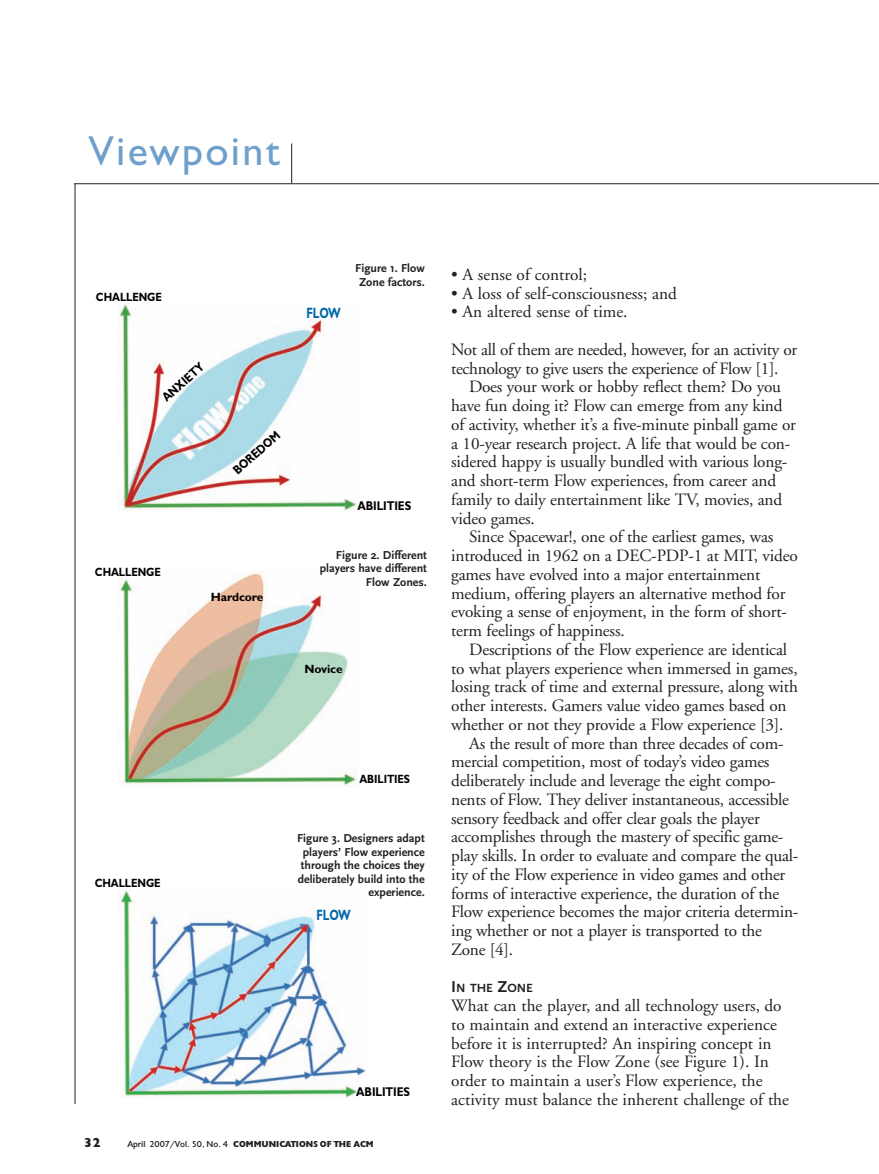
<style>
.page{position:relative;width:879px;height:1174px;background:#fff}
.page>*{position:absolute;margin:0;border:0;box-sizing:border-box;transform-origin:0 0}
.t1{font:42px "Gill Sans";letter-spacing:.055em;color:#6fa0cb}
.t2{font:17.25px/18.8px "Adobe Garamond";letter-spacing:-.01em;color:#231f20}
.t3{font:700 15px "Gill Sans";letter-spacing:-.01em;color:#0067aa;scale:.72 1}
.t4{font:900 13.5px "Gill";color:#231f20}
.t5{font:700 12.75px "Gill Sans";letter-spacing:-.01em;color:#000;scale:.85 1}
.t6{font:700 12.3px "Scala Sans";color:#231f20}
.t7{font:700 12px/13.5px "Scala Sans";color:#231f20;text-align:right}
.t8{font:700 12px "Gill Sans";letter-spacing:-.01em;color:#000;scale:.85 1}
.t9{font:700 12px "Gill Sans";letter-spacing:-.01em;color:#000}
.t10{font:900 9px "Gill";color:#231f20}
.s1{font-weight:400}
.s2{font-size:16.5px}
</style>
<div class="page">
<hr style="left:74px;top:183px;width:804px;height:1px;background:#231f20">
<hr style="left:75px;top:184px;width:1px;height:920px;background:#231f20">
<hr style="left:291px;top:143px;width:1px;height:40px;background:#231f20">
<img style="left:118px;top:304px;width:238px;height:207px">
<img style="left:118px;top:571px;width:239px;height:216px">
<img style="left:119px;top:891px;width:246px;height:207px">
<p class="t1" style="left:88px;top:135px;width:193px">Viewpoint</p>
<p class="t8" style="left:96px;top:292px;width:79px">CHALLENGE</p>
<p class="t5" style="left:160px;top:396px;width:62px;rotate:-42deg">ANXIETY</p>
<p class="t5" style="left:231px;top:469px;width:70px;rotate:-42deg">BOREDOM</p>
<p class="t8" style="left:95px;top:567px;width:79px">CHALLENGE</p>
<p class="t9" style="left:211px;top:592px;width:54px">Hardcore</p>
<p class="t3" style="left:306px;top:308px;width:49px">FLOW</p>
<p class="t7" style="left:355px;top:261px;width:71px;text-align:center">Figure 1. Flow<br>Zone factors.</p>
<p class="t5" style="left:357px;top:501px;width:65px">ABILITIES</p>
<p class="t7" style="left:319px;top:548px;width:109px">Figure 2. Different players have different<br>Flow Zones.</p>
<p class="t9" style="left:304px;top:665px;width:40px">Novice</p>
<p class="t8" style="left:95px;top:879px;width:79px">CHALLENGE</p>
<p class="t8" style="left:359px;top:774px;width:61px">ABILITIES</p>
<p class="t7" style="left:297px;top:831px;width:129px">Figure 3. Designers adapt players’ Flow experience through the choices they deliberately build into the experience.</p>
<p class="t3" style="left:316px;top:910px;width:49px">FLOW</p>
<p class="t5" style="left:356px;top:1087px;width:65px">ABILITIES</p>
<p class="t4" style="left:83px;top:1138px;width:19px">32</p>
<p class="t10" style="left:128px;top:1141px;width:247px"><span class="s1">April 2007/Vol. 50, No. 4</span> COMMUNICATIONS OF THE ACM</p>
<p class="t2" style="left:451px;top:266px;width:137px">• A sense of control;</p>
<p class="t2" style="left:451px;top:285px;width:227px">• A loss of self-consciousness; and</p>
<p class="t2" style="left:451px;top:295px;width:347px;line-height:37.5px">• An altered sense of time.<br>Not all of them are needed, however, for an activity or</p>
<p class="t2" style="left:451px;top:360px;width:328px">technology to give users the experience of Flow [1].</p>
<p class="t2" style="left:469px;top:379px;width:313px">Does your work or hobby reflect them? Do you</p>
<p class="t2" style="left:451px;top:398px;width:333px">have fun doing it? Flow can emerge from any kind</p>
<p class="t2" style="left:451px;top:416px;width:346px">of activity, whether it’s a five-minute pinball game or</p>
<p class="t2" style="left:451px;top:435px;width:340px">a 10-year research project. A life that would be con-</p>
<p class="t2" style="left:451px;top:454px;width:337px">sidered happy is usually bundled with various long-</p>
<p class="t2" style="left:451px;top:473px;width:326px">and short-term Flow experiences, from career and</p>
<p class="t2" style="left:451px;top:491px;width:332px">family to daily entertainment like TV, movies, and</p>
<p class="t2" style="left:451px;top:510px;width:85px">video games.</p>
<p class="t2" style="left:469px;top:529px;width:305px">Since Spacewar!, one of the earliest games, was</p>
<p class="t2" style="left:451px;top:548px;width:348px">introduced in 1962 on a DEC-PDP-1 at MIT, video</p>
<p class="t2" style="left:451px;top:566px;width:310px">games have evolved into a major entertainment</p>
<p class="t2" style="left:451px;top:585px;width:335px">medium, offering players an alternative method for</p>
<p class="t2" style="left:451px;top:604px;width:337px">evoking a sense of enjoyment, in the form of short-</p>
<p class="t2" style="left:451px;top:623px;width:175px">term feelings of happiness.</p>
<p class="t2" style="left:469px;top:641px;width:319px">Descriptions of the Flow experience are identical</p>
<p class="t2" style="left:451px;top:660px;width:348px">to what players experience when immersed in games,</p>
<p class="t2" style="left:451px;top:679px;width:348px">losing track of time and external pressure, along with</p>
<p class="t2" style="left:451px;top:698px;width:337px">other interests. Gamers value video games based on</p>
<p class="t2" style="left:451px;top:716px;width:334px">whether or not they provide a Flow experience [3].</p>
<p class="t2" style="left:469px;top:735px;width:315px">As the result of more than three decades of com-</p>
<p class="t2" style="left:451px;top:754px;width:320px">mercial competition, most of today’s video games</p>
<p class="t2" style="left:451px;top:773px;width:326px">deliberately include and leverage the eight compo-</p>
<p class="t2" style="left:451px;top:791px;width:339px">nents of Flow. They deliver instantaneous, accessible</p>
<p class="t2" style="left:451px;top:810px;width:310px">sensory feedback and offer clear goals the player</p>
<p class="t2" style="left:451px;top:829px;width:333px">accomplishes through the mastery of specific game-</p>
<p class="t2" style="left:451px;top:848px;width:348px">play skills. In order to evaluate and compare the qual-</p>
<p class="t2" style="left:451px;top:866px;width:335px">ity of the Flow experience in video games and other</p>
<p class="t2" style="left:451px;top:885px;width:329px">forms of interactive experience, the duration of the</p>
<p class="t2" style="left:451px;top:904px;width:348px">Flow experience becomes the major criteria determin-</p>
<p class="t2" style="left:451px;top:923px;width:312px">ing whether or not a player is transported to the</p>
<p class="t2" style="left:451px;top:941px;width:63px">Zone [4].</p>
<p class="t6" style="left:451px;top:981px;width:83px"><span class="s2">I</span>N THE <span class="s2">Z</span>ONE</p>
<p class="t2" style="left:451px;top:998px;width:339px">What can the player, and all technology users, do to maintain and extend an interactive experience before it is interrupted? An inspiring concept in Flow theory is the Flow Zone (see Figure 1). In order to maintain a user’s Flow experience, the activity must balance the inherent challenge of the</p>
</div>
